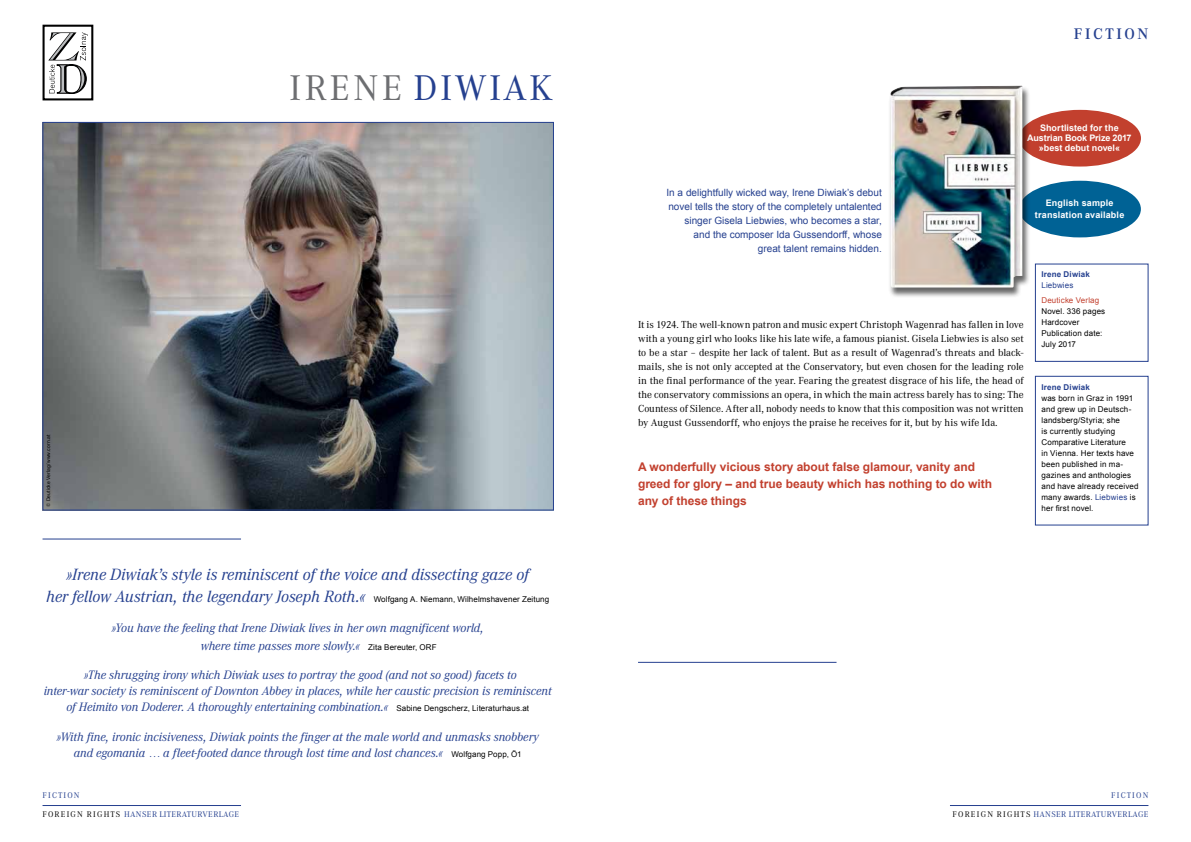
<style>
.page{position:relative;width:1191px;height:842px;background:#fff}
.page>*{position:absolute;margin:0;border:0;box-sizing:border-box;transform-origin:0 0}
.t1{font:35px "Corporate ABSK";letter-spacing:.09em;color:#25408f}
.t2{font:italic 16px/22px "Corporate ABSK";letter-spacing:-.005em;color:#25408f;text-align:center}
.t3{font:500 15px "Corporate ABSK";letter-spacing:.17em;color:#25408f}
.t4{font:italic 12px/16px "Corporate ABSK";letter-spacing:-.005em;color:#25408f;text-align:center}
.t5{font:700 12px/17px "Arial";letter-spacing:-.005em;color:#c2402e}
.t6{font:10px/14px "Corporate ABSK";letter-spacing:-.005em;color:#000;text-align:justify}
.t7{font:10px/14px "Arial";color:#25408f;text-align:right}
.t8{font:700 9px/10px "Arial";letter-spacing:.01em;color:#fff;text-align:center}
.t9{font:8px/11px "Arial";letter-spacing:.02em;color:#000}
.t10{font:8px "Corporate ABSK";letter-spacing:.06em;color:#25408f}
.t11{font:700 8px "Arial";letter-spacing:.025em;color:#25408f}
.t12{font:8px "Corporate ABSK";letter-spacing:.15em;color:#25408f}
.t13{font:8px "Arial";letter-spacing:.015em;color:#c2402e}
.t14{font:8px "Arial";letter-spacing:.02em;color:#25408f}
.t15{font:5px "Arial";letter-spacing:.02em;color:#000}
.s1{font-family:"Corporate SBSK"}
.s2{color:#6d6e71}
.s3{font-family:"Arial";font-style:normal;font-size:8px;color:#000}
.s4{color:#25408f}
.s5{color:#000}
</style>
<div class="page">
<hr style="left:638px;top:662px;width:198px;height:1px;background:#25408f">
<hr style="left:43px;top:539px;width:198px;height:1px;background:#25408f">
<div style="left:1035px;top:376px;width:113px;height:149px;border:1px solid #25408f"></div>
<div style="left:1035px;top:264px;width:113px;height:98px;border:1px solid #25408f"></div>
<img style="left:45px;top:124px;width:507px;height:384px">
<div style="left:43px;top:25px;width:50px;height:75px;border:2px solid #000"></div>
<svg style="left:48px;top:32px;width:40px;height:62px"></svg>
<div style="left:1019px;top:110px;width:122px;height:57px;background:#c2402e;border-radius:50%"></div>
<div style="left:1019px;top:181px;width:121px;height:56px;background:#006295;border-radius:50%"></div>
<div style="left:888px;top:86px;width:142px;height:212px;background:#000;opacity:.6"></div>
<img style="left:890px;top:86px;width:132px;height:201px">
<hr style="left:43px;top:805px;width:198px;height:1px;background:#25408f">
<hr style="left:950px;top:805px;width:198px;height:1px;background:#25408f">
<p class="t15" style="left:45px;top:507px;width:74px;rotate:-90deg"><span class="s1">©</span> Deuticke Verlag/www.corn.at</p>
<h1 class="t1" style="left:289px;top:67px;width:265px"><span class="s2">IRENE</span> DIWIAK</h1>
<h2 class="t2" style="left:46px;top:563px;width:504px">»Irene Diwiak’s style is reminiscent of the voice and dissecting gaze of<br>her fellow Austrian, the legendary Joseph Roth.« <span class="s3">Wolfgang A. Niemann, Wilhelmshavener Zeitung</span></h2>
<p class="t4" style="left:201px;top:618px;width:285px;line-height:18px;text-align:left;text-indent:-89px">»You have the feeling that Irene Diwiak lives in her own magnificent world, where time passes more slowly.« <span class="s3">Zita Bereuter, ORF</span></p>
<p class="t4" style="left:44px;top:666px;width:509px">»The shrugging irony which Diwiak uses to portray the good (and not so good) facets to<br>inter-war society is reminiscent of Downton Abbey in places, while her caustic precision is reminiscent of Heimito von Doderer. A thoroughly entertaining combination.« <span class="s3">Sabine Dengscherz, Literaturhaus.at</span></p>
<p class="t4" style="left:56px;top:728px;width:484px">»With fine, ironic incisiveness, Diwiak points the finger at the male world and unmasks snobbery and egomania … a fleet-footed dance through lost time and lost chances.« <span class="s3">Wolfgang Popp, Ö1</span></p>
<h3 class="t3" style="left:1073px;top:25px;width:76px">FICTION</h3>
<p class="t7" style="left:666px;top:185px;width:217px">In a delightfully wicked way, Irene Diwiak’s debut novel tells the story of the completely untalented singer Gisela Liebwies, who becomes a star, and the composer Ida Gussendorff, whose<br>great talent remains hidden.</p>
<p class="t8" style="left:1027px;top:124px;width:106px">Shortlisted for the<br>Austrian Book Prize 2017 »best debut novel«</p>
<p class="t8" style="left:1035px;top:197px;width:91px;line-height:12px">English sample translation available</p>
<p class="t6" style="left:638px;top:317px;width:387px">It is 1924. The well-known patron and music expert Christoph Wagenrad has fallen in love with a young girl who looks like his late wife, a famous pianist. Gisela Liebwies is also set to be a star – despite her lack of talent. But as a result of Wagenrad’s threats and black&shy;mails, she is not only accepted at the Conservatory, but even chosen for the leading role in the final performance of the year. Fearing the greatest disgrace of his life, the head of the conservatory commissions an opera, in which the main actress barely has to sing: The Countess of Silence. After all, nobody needs to know that this composition was not written by August Gussendorff, who enjoys the praise he receives for it, but by his wife Ida.</p>
<p class="t5" style="left:638px;top:458px;width:355px">A wonderfully vicious story about false glamour, vanity and greed for glory – and true beauty which has nothing to do with any of these things</p>
<p class="t11" style="left:1041px;top:269px;width:50px">Irene Diwiak</p>
<p class="t14" style="left:1041px;top:280px;width:34px">Liebwies</p>
<p class="t13" style="left:1041px;top:295px;width:59px">Deuticke Verlag</p>
<p class="t9" style="left:1041px;top:306px;width:65px">Novel. 336 pages<br>Hardcover<br>Publication date:<br>July 2017</p>
<p class="t11" style="left:1041px;top:381px;width:50px">Irene Diwiak</p>
<p class="t9" style="left:1041px;top:392px;width:99px">was born in Graz in 1991 and grew up in Deutsch&shy;landsberg/Styria; she<br>is currently studying<br>Comparative Literature<br>in Vienna. Her texts have been published in ma&shy;gazines and anthologies and have already received many awards. <span class="s4">Liebwies</span> is her first novel.</p>
<p class="t12" style="left:43px;top:791px;width:39px">FICTION</p>
<p class="t12" style="left:1111px;top:791px;width:39px">FICTION</p>
<p class="t10" style="left:43px;top:809px;width:198px"><span class="s5">FOREIGN RIGHTS</span> HANSER LITERATURVERLAGE</p>
<p class="t10" style="left:952px;top:809px;width:197px"><span class="s5">FOREIGN RIGHTS</span> HANSER LITERATURVERLAGE</p>
</div>
